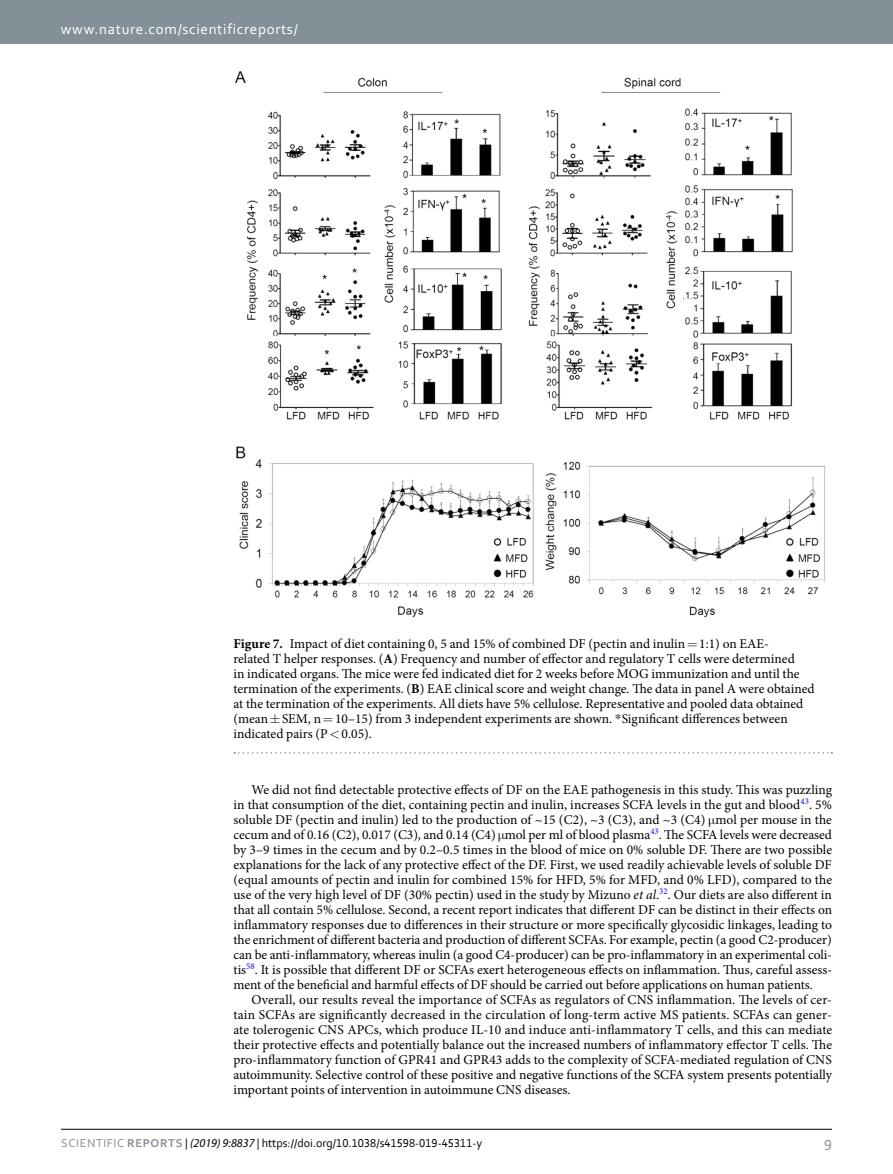
<style>
.page{position:relative;width:893px;height:1174px;background:#fff}
.page>*{position:absolute;margin:0;border:0;box-sizing:border-box;transform-origin:0 0}
.t1{font:15px "Corbel 2";letter-spacing:.045em;color:#fff}
.t2{font:15px "Corbel 2";color:#839097}
.t3{font:13.5px/15px "Minion Pro";color:#000;text-align:justify}
.t4{font:12px "Corbel";color:#000}
.s1{font-weight:700}
.s2{font-family:"STIX General"}
.s3{font-style:italic}
.s4{font-family:"Corbel 2";color:#839097}
.s5{font-family:"Corbel Bold 2";color:#839097}
.s6{font-family:"Corbel 2"}
.s7{font-family:"Myriad Pro";font-style:italic}
</style>
<div class="page">
<hr style="left:61px;top:1129px;width:771px;height:1px;background:#000">
<div style="left:0;top:0;width:893px;height:43px;background:#839097"></div>
<img style="left:235px;top:71px;width:590px;height:547px">
<svg style="left:234px;top:752px;width:598px;height:1px"></svg>
<p class="t1" style="left:61px;top:19px;width:238px">www.nature.com/scientificreports/</p>
<p class="t3" style="left:233px;top:636px;width:583px;text-align:left"><span class="s1">Figure 7.</span> Impact of diet containing 0, 5 and 15% of combined DF (pectin and inulin 1:1) on EAE-<br>related T helper responses. (<span class="s1">A</span>) Frequency and number of effector and regulatory T cells were determined<br>in indicated organs. The mice were fed indicated diet for 2 weeks before MOG immunization and until the termination of the experiments. (<span class="s1">B</span>) EAE clinical score and weight change. The data in panel A were obtained at the termination of the experiments. All diets have 5% cellulose. Representative and pooled data obtained (mean SEM, n 10–15) from 3 independent experiments are shown. <span class="s2">*</span>Significant differences between indicated pairs (P 0.05).</p>
<p class="t3" style="left:233px;top:782px;width:600px;text-indent:18px">We did not find detectable protective effects of DF on the EAE pathogenesis in this study. This was puzzling in that consumption of the diet, containing pectin and inulin, increases SCFA levels in the gut and blood<sup>43</sup>. 5% soluble DF (pectin and inulin) led to the production of ~15 (C2), ~3 (C3), and ~3 (C4) mol per mouse in the cecum and of 0.16 (C2), 0.017 (C3), and 0.14 (C4) mol per ml of blood plasma<sup>43</sup>. The SCFA levels were decreased by 3–9 times in the cecum and by 0.2–0.5 times in the blood of mice on 0% soluble DF. There are two possible explanations for the lack of any protective effect of the DF. First, we used readily achievable levels of soluble DF (equal amounts of pectin and inulin for combined 15% for HFD, 5% for MFD, and 0% LFD), compared to the use of the very high level of DF (30% pectin) used in the study by Mizuno <span class="s3">et al</span>.<sup>32</sup>. Our diets are also different in that all contain 5% cellulose. Second, a recent report indicates that different DF can be distinct in their effects on inflammatory responses due to differences in their structure or more specifically glycosidic linkages, leading to the enrichment of different bacteria and production of different SCFAs. For example, pectin (a good C2-producer) can be anti-inflammatory, whereas inulin (a good C4-producer) can be pro-inflammatory in an experimental coli&shy;tis<sup>58</sup>. It is possible that different DF or SCFAs exert heterogeneous effects on inflammation. Thus, careful assess&shy;ment of the beneficial and harmful effects of DF should be carried out before applications on human patients.</p>
<p class="t3" style="left:233px;top:992px;width:600px;text-indent:18px">Overall, our results reveal the importance of SCFAs as regulators of CNS inflammation. The levels of cer&shy;tain SCFAs are significantly decreased in the circulation of long-term active MS patients. SCFAs can gener&shy;ate tolerogenic CNS APCs, which produce IL-10 and induce anti-inflammatory T cells, and this can mediate their protective effects and potentially balance out the increased numbers of inflammatory effector T cells. The pro-inflammatory function of GPR41 and GPR43 adds to the complexity of SCFA-mediated regulation of CNS autoimmunity. Selective control of these positive and negative functions of the SCFA system presents potentially important points of intervention in autoimmune CNS diseases.</p>
<p class="t4" style="left:61px;top:1135px;width:423px"><span class="s4">Scientific</span> <span class="s5">REPORTS</span> <span class="s6">|</span> <span class="s7">(2019) 9:8837</span> <span class="s6">|</span> https://doi.org/10.1038/s41598-019-45311-y</p>
<p class="t2" style="left:824px;top:1132px;width:9px">9</p>
</div>
